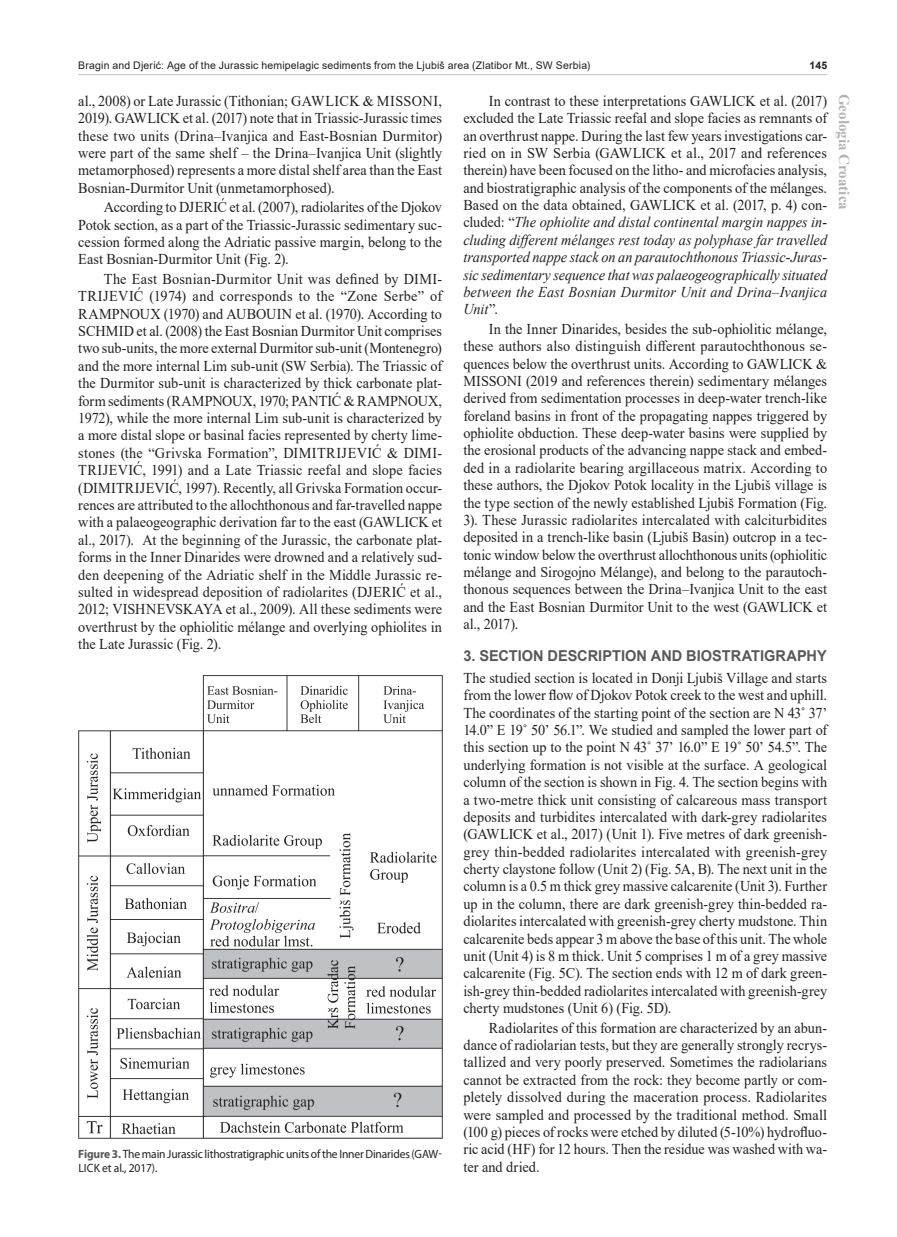
<style>
.page{position:relative;width:897px;height:1237px;background:#fff}
.page>*{position:absolute;margin:0;border:0;box-sizing:border-box;transform-origin:0 0}
.t1{font:15px/17.4px "Times New Roman";color:#231f20;text-align:justify;scale:.95 1}
.t2{font:700 15px "Arial";color:#57585a}
.t3{font:700 15px "Times New Roman";color:#b2b3b7}
.t4{font:12px/14.1px "Myriad Pro";letter-spacing:-.015em;color:#231f20;scale:.96 1}
.t5{font:10.5px "Arial";letter-spacing:.015em;color:#231f20}
.t6{font:700 10.5px "Arial";color:#231f20}
.s1{font-style:italic}
.s2{font-weight:700;color:#57585a}
</style>
<div class="page">
<hr style="left:78px;top:74px;width:749px;height:1px;background:#c7c8ca">
<img style="left:78px;top:676px;width:364px;height:462px">
<p class="t5" style="left:78px;top:58px;width:513px">Bragin and Djerić: Age of the Jurassic hemipelagic sediments from the Ljubiš area (Zlatibor Mt., SW Serbia)</p>
<p class="t6" style="left:809px;top:58px;width:19px">145</p>
<p class="t1" style="left:78px;top:91px;width:384px">al., 2008) or Late Jurassic (Tithonian; GAWLICK &amp; MISSONI, 2019). GAWLICK et al. (2017) note that in Triassic-Jurassic times these two units (Drina–Ivanjica and East-Bosnian Durmitor) were part of the same shelf – the Drina–Ivanjica Unit (slightly metamorphosed) represents a more distal shelf area than the East Bosnian-Durmitor Unit (unmetamorphosed).</p>
<p class="t1" style="left:78px;top:198px;width:384px;text-indent:26px">According to DJERIĆ et al. (2007), radiolarites of the Djokov Potok section, as a part of the Triassic-Jurassic sedimentary suc&shy;cession formed along the Adriatic passive margin, belong to the East Bosnian-Durmitor Unit (Fig. 2).</p>
<p class="t1" style="left:78px;top:270px;width:384px;text-indent:26px">The East Bosnian-Durmitor Unit was defined by DIMI-TRIJEVIĆ (1974) and corresponds to the “Zone Serbe” of RAMPNOUX (1970) and AUBOUIN et al. (1970). According to SCHMID et al. (2008) the East Bosnian Durmitor Unit comprises two sub-units, the more external Durmitor sub-unit (Montenegro) and the more internal Lim sub-unit (SW Serbia). The Triassic of the Durmitor sub-unit is characterized by thick carbonate plat&shy;form sediments (RAMPNOUX, 1970; PANTIĆ &amp; RAMPNOUX, 1972), while the more internal Lim sub-unit is characterized by a more distal slope or basinal facies represented by cherty lime&shy;stones (the “Grivska Formation”, DIMITRIJEVIĆ &amp; DIMI-TRIJEVIĆ, 1991) and a Late Triassic reefal and slope facies (DIMITRIJEVIĆ, 1997). Recently, all Grivska Formation occur&shy;rences are attributed to the allochthonous and far-travelled nappe with a palaeogeographic derivation far to the east (GAWLICK et al., 2017). At the beginning of the Jurassic, the carbonate plat&shy;forms in the Inner Dinarides were drowned and a relatively sud&shy;den deepening of the Adriatic shelf in the Middle Jurassic re&shy;sulted in widespread deposition of radiolarites (DJERIĆ et al., 2012; VISHNEVSKAYA et al., 2009). All these sediments were overthrust by the ophiolitic mélange and overlying ophiolites in the Late Jurassic (Fig. 2).</p>
<p class="t3" style="left:854px;top:94px;width:118px;rotate:90deg">Geologia Croatica</p>
<p class="t1" style="left:463px;top:92px;width:384px;text-indent:26px">In contrast to these interpretations GAWLICK et al. (2017) excluded the Late Triassic reefal and slope facies as remnants of an overthrust nappe. During the last few years investigations car&shy;ried on in SW Serbia (GAWLICK et al., 2017 and references therein) have been focused on the litho- and microfacies analysis, and biostratigraphic analysis of the components of the mélanges.<br>Based on the data obtained, GAWLICK et al. (2017, p. 4) con&shy;cluded: “<span class="s1">The ophiolite and distal continental margin nappes in&shy;cluding different mélanges rest today as polyphase far travelled transported nappe stack on an parautochthonous Triassic-Juras&shy;sic sedimentary sequence that was palaeogeographically situated between the East Bosnian Durmitor Unit and Drina</span>–<span class="s1">Ivanjica Unit</span>”.</p>
<p class="t1" style="left:463px;top:319px;width:384px;text-indent:26px">In the Inner Dinarides, besides the sub-ophiolitic mélange, these authors also distinguish different parautochthonous se&shy;quences below the overthrust units. According to GAWLICK &amp; MISSONI (2019 and references therein) sedimentary mélanges derived from sedimentation processes in deep-water trench-like foreland basins in front of the propagating nappes triggered by ophiolite obduction. These deep-water basins were supplied by the erosional products of the advancing nappe stack and embed&shy;ded in a radiolarite bearing argillaceous matrix. According to these authors, the Djokov Potok locality in the Ljubiš village is the type section of the newly established Ljubiš Formation (Fig.<br>3). These Jurassic radiolarites intercalated with calciturbidites deposited in a trench-like basin (Ljubiš Basin) outcrop in a tec&shy;tonic window below the overthrust allochthonous units (ophiolitic mélange and Sirogojno Mélange), and belong to the parautoch&shy;thonous sequences between the Drina–Ivanjica Unit to the east and the East Bosnian Durmitor Unit to the west (GAWLICK et al., 2017).</p>
<p class="t2" style="left:463px;top:645px;width:365px">3. SECTION DESCRIPTION AND BIOSTRATIGRAPHY</p>
<p class="t1" style="left:463px;top:669px;width:384px">The studied section is located in Donji Ljubiš Village and starts from the lower flow of Djokov Potok creek to the west and uphill.<br>The coordinates of the starting point of the section are N 43˚ 37’ 14.0” E 19˚ 50’ 56.1”. We studied and sampled the lower part of this section up to the point N 43˚ 37’ 16.0” E 19˚ 50’ 54.5”. The underlying formation is not visible at the surface. A geological column of the section is shown in Fig. 4. The section begins with a two-metre thick unit consisting of calcareous mass transport deposits and turbidites intercalated with dark-grey radiolarites (GAWLICK et al., 2017) (Unit 1). Five metres of dark greenish&shy;grey thin-bedded radiolarites intercalated with greenish-grey cherty claystone follow (Unit 2) (Fig. 5A, B). The next unit in the column is a 0.5 m thick grey massive calcarenite (Unit 3). Further up in the column, there are dark greenish-grey thin-bedded ra&shy;diolarites intercalated with greenish-grey cherty mudstone. Thin calcarenite beds appear 3 m above the base of this unit. The whole unit (Unit 4) is 8 m thick. Unit 5 comprises 1 m of a grey massive calcarenite (Fig. 5C). The section ends with 12 m of dark green&shy;ish-grey thin-bedded radiolarites intercalated with greenish-grey cherty mudstones (Unit 6) (Fig. 5D).</p>
<p class="t1" style="left:463px;top:1018px;width:384px;text-indent:26px">Radiolarites of this formation are characterized by an abun&shy;dance of radiolarian tests, but they are generally strongly recrys&shy;tallized and very poorly preserved. Sometimes the radiolarians cannot be extracted from the rock: they become partly or com&shy;pletely dissolved during the maceration process. Radiolarites were sampled and processed by the traditional method. Small (100 g) pieces of rocks were etched by diluted (5-10%) hydrofluo&shy;ric acid (HF) for 12 hours. Then the residue was washed with wa&shy;ter and dried.</p>
<p class="t4" style="left:78px;top:1147px;width:380px"><span class="s2">Figure 3.</span> The main Jurassic lithostratigraphic units of the Inner Dinarides (GAW-<br>LICK et al., 2017).</p>
</div>
